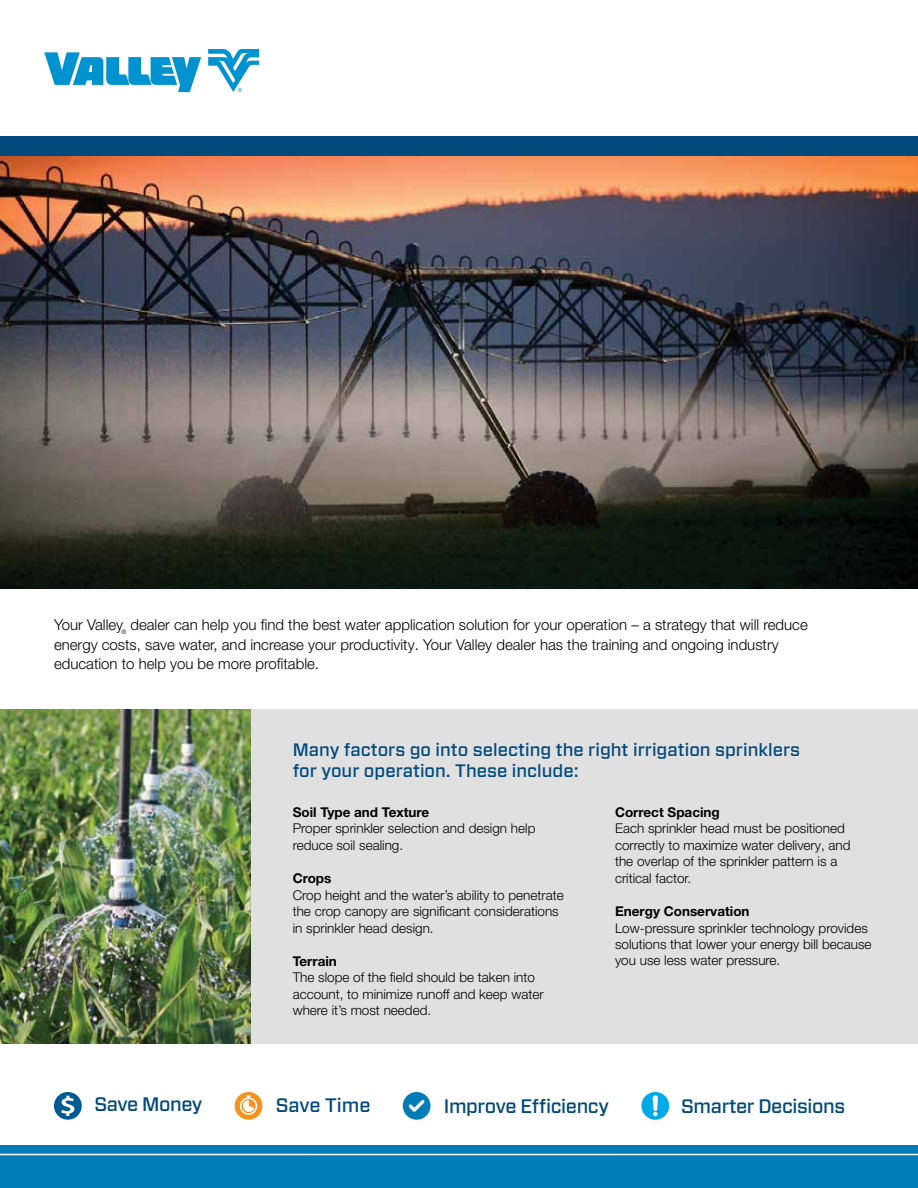
<style>
.page{position:relative;width:918px;height:1188px;background:#fff}
.page>*{position:absolute;margin:0;border:0;box-sizing:border-box;transform-origin:0 0}
.t1{font:500 19.5px "Forza";letter-spacing:-.02em;color:#00497c}
.t2{font:500 19.5px "Forza";color:#00497c}
.t3{font:500 18px/21px "Forza";color:#00497c}
.t4{font:300 15px/19.5px "Helvetica Neue LT Pro";color:#000}
.t5{font:300 13.5px/16.5px "Helvetica Neue LT Pro";color:#000}
.t6{font:700 13.5px "Helvetica Neue LT Pro";color:#000}
.t7{font:300 6.15px "Helvetica Neue LT Pro";color:#000}
</style>
<div class="page">
<div style="left:0;top:1145px;width:918px;height:43px;background:#007db6"></div>
<div style="left:111px;top:710px;width:807px;height:334px;background:#e0e0e0"></div>
<img style="left:0;top:710px;width:251px;height:334px">
<div style="left:235px;top:1092px;width:27px;height:28px;background:#f7921e;border-radius:50%"></div>
<svg style="left:240px;top:1095px;width:17px;height:20px"></svg>
<svg style="left:54px;top:1092px;width:28px;height:28px"></svg>
<div style="left:403px;top:1092px;width:28px;height:28px;background:#007db6;border-radius:50%"></div>
<svg style="left:409px;top:1100px;width:16px;height:12px"></svg>
<div style="left:641px;top:1092px;width:28px;height:28px;background:#00aae7;border-radius:50%"></div>
<svg style="left:653px;top:1095px;width:5px;height:21px"></svg>
<svg style="left:208px;top:49px;width:51px;height:43px"></svg>
<svg style="left:44px;top:52px;width:157px;height:40px"></svg>
<img style="left:0;top:156px;width:918px;height:433px">
<div style="left:0;top:137px;width:918px;height:19px;background:#00497c"></div>
<p class="t4" style="left:54px;top:615px;width:71px">Your Valley</p>
<p class="t7" style="left:121px;top:628px;width:6px">®</p>
<p class="t4" style="left:54px;top:615px;width:755px;text-indent:76px">dealer can help you find the best water application solution for your operation – a strategy that will reduce energy costs, save water, and increase your productivity. Your Valley dealer has the training and ongoing industry education to help you be more profitable.</p>
<h2 class="t3" style="left:293px;top:739px;width:509px">Many factors go into selecting the right irrigation sprinklers for your operation. These include:</h2>
<p class="t6" style="left:615px;top:803px;width:106px">Correct Spacing</p>
<p class="t5" style="left:615px;top:820px;width:237px">Each sprinkler head must be positioned correctly to maximize water delivery, and the overlap of the sprinkler pattern is a critical factor.</p>
<p class="t6" style="left:615px;top:903px;width:136px">Energy Conservation</p>
<p class="t5" style="left:615px;top:919px;width:258px">Low-pressure sprinkler technology provides solutions that lower your energy bill because you use less water pressure.</p>
<p class="t6" style="left:293px;top:803px;width:138px">Soil Type and Texture</p>
<p class="t5" style="left:293px;top:820px;width:244px">Proper sprinkler selection and design help reduce soil sealing.</p>
<p class="t6" style="left:293px;top:870px;width:40px">Crops</p>
<p class="t5" style="left:293px;top:886px;width:273px">Crop height and the water’s ability to penetrate the crop canopy are significant considerations in sprinkler head design.</p>
<p class="t6" style="left:293px;top:952px;width:46px">Terrain</p>
<p class="t5" style="left:293px;top:969px;width:253px">The slope of the field should be taken into account, to minimize runoff and keep water where it’s most needed.</p>
<h1 class="t1" style="left:95px;top:1091px;width:110px">Save Money</h1>
<h1 class="t2" style="left:276px;top:1093px;width:96px">Save Time</h1>
<h1 class="t1" style="left:444px;top:1093px;width:167px">Improve Efficiency</h1>
<h1 class="t1" style="left:681px;top:1093px;width:165px">Smarter Decisions</h1>
</div>
